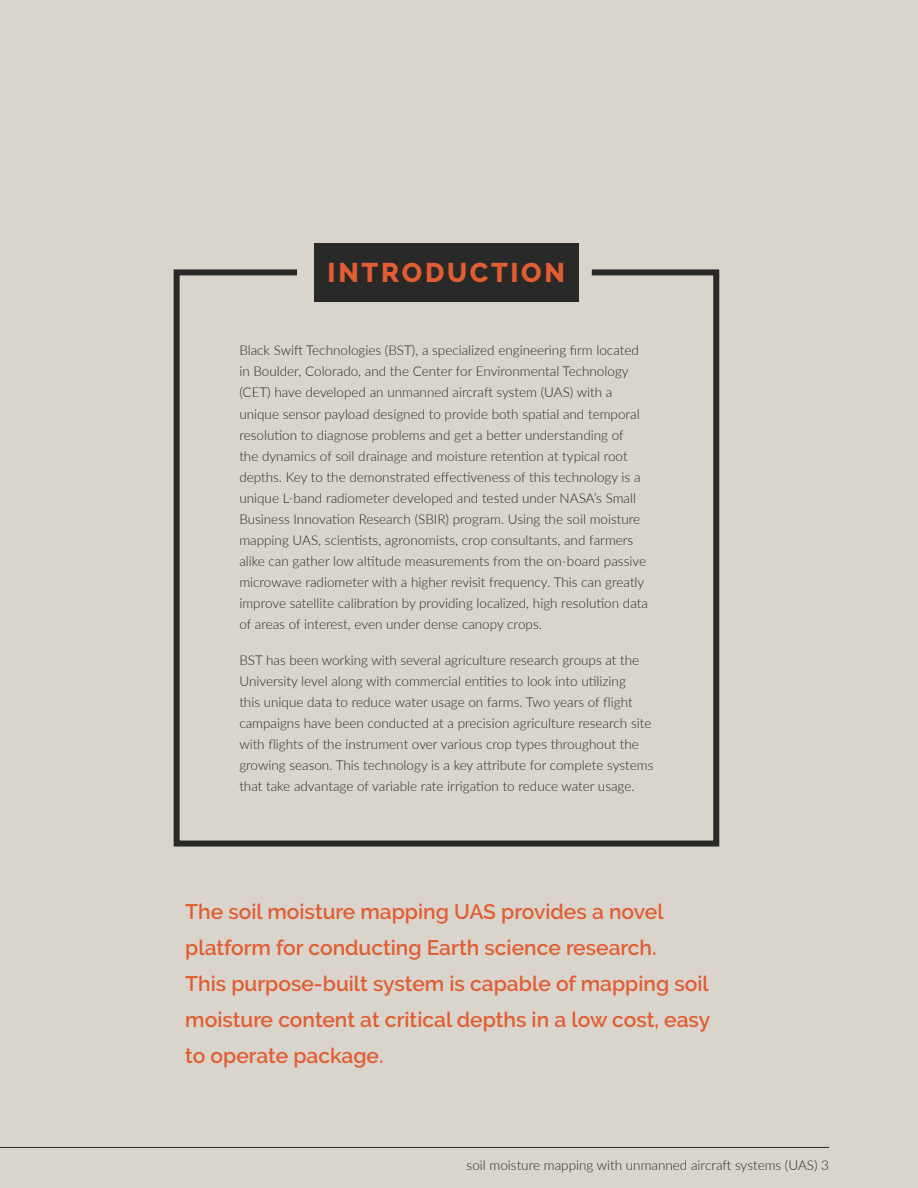
<style>
.page{position:relative;width:918px;height:1188px;background:#dad5cc}
.page>*{position:absolute;margin:0;border:0;box-sizing:border-box;transform-origin:0 0}
.t1{font:800 27px "Raleway";letter-spacing:.1em;color:#e25d34}
.t2{font:600 21px/36px "Raleway";color:#e25d34}
.t3{font:300 13.5px/21px "Lato";color:#292927}
</style>
<div class="page">
<div style="left:314px;top:243px;width:264px;height:59px;background:#292927"></div>
<svg style="left:173px;top:266px;width:547px;height:581px"></svg>
<hr style="left:0;top:1147px;width:829px;height:1px;background:#292927">
<h1 class="t1" style="left:328px;top:257px;width:239px">INTRODUCTION</h1>
<p class="t3" style="left:239px;top:340px;width:410px">Black Swift Technologies (BST), a specialized engineering firm located in Boulder, Colorado, and the Center for Environmental Technology (CET) have developed an unmanned aircraft system (UAS) with a unique sensor payload designed to provide both spatial and temporal resolution to diagnose problems and get a better understanding of<br>the dynamics of soil drainage and moisture retention at typical root depths. Key to the demonstrated effectiveness of this technology is a unique L-band radiometer developed and tested under NASA’s Small Business Innovation Research (SBIR) program. Using the soil moisture mapping UAS, scientists, agronomists, crop consultants, and farmers alike can gather low altitude measurements from the on-board passive microwave radiometer with a higher revisit frequency. This can greatly improve satellite calibration by providing localized, high resolution data of areas of interest, even under dense canopy crops.</p>
<p class="t3" style="left:239px;top:649px;width:416px">BST has been working with several agriculture research groups at the University level along with commercial entities to look into utilizing<br>this unique data to reduce water usage on farms. Two years of flight campaigns have been conducted at a precision agriculture research site with flights of the instrument over various crop types throughout the growing season. This technology is a key attribute for complete systems that take advantage of variable rate irrigation to reduce water usage.</p>
<h2 class="t2" style="left:185px;top:894px;width:527px">The soil moisture mapping UAS provides a novel platform for conducting Earth science research.<br>This purpose-built system is capable of mapping soil moisture content at critical depths in a low cost, easy to operate package.</h2>
<p class="t3" style="left:467px;top:1154px;width:364px">soil moisture mapping with unmanned aircraft systems (UAS) 3</p>
</div>
